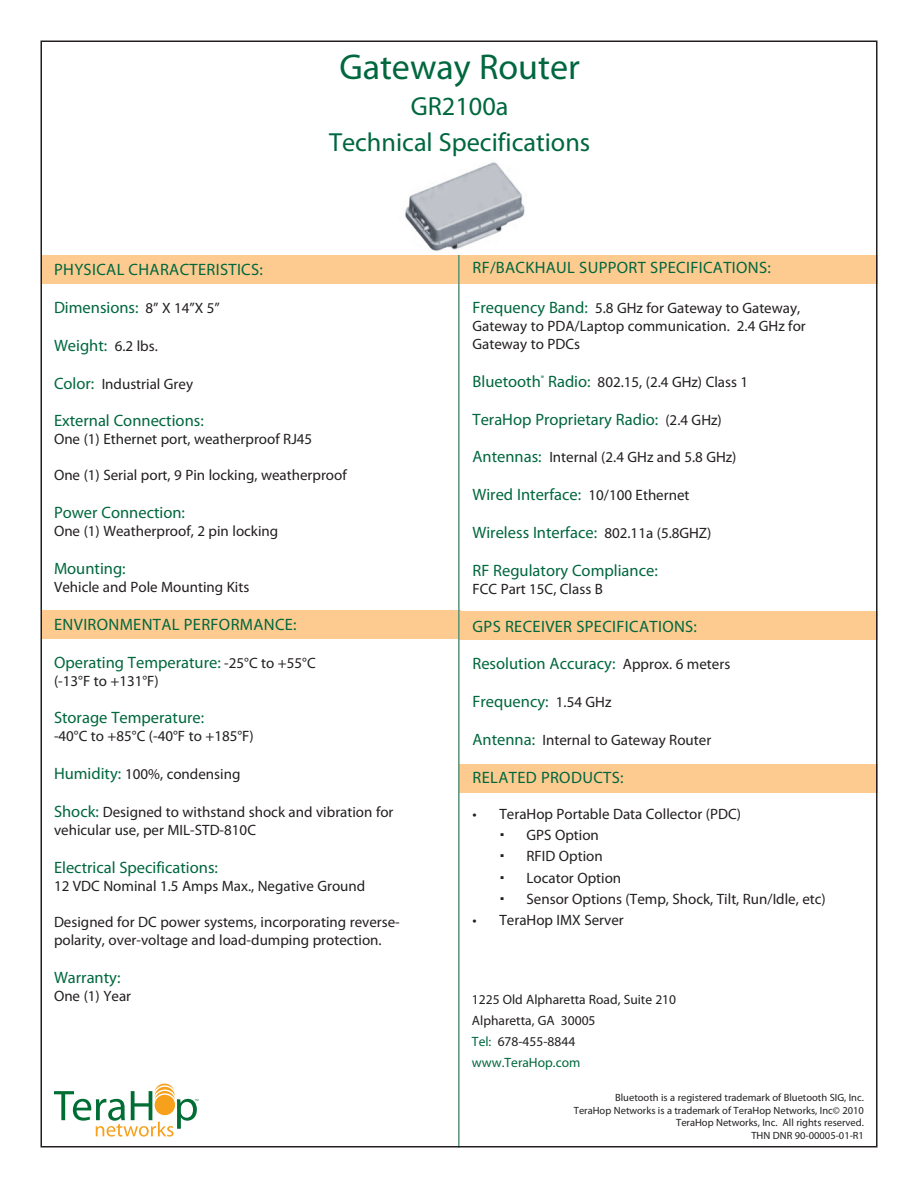
<style>
.page{position:relative;width:918px;height:1188px;background:#fff}
.page>*{position:absolute;margin:0;border:0;box-sizing:border-box;transform-origin:0 0}
.t1{font:36px "Myriad Pro";color:#00673e}
.t2{font:26.25px "Myriad Pro";color:#00673e}
.body{font:16.5px "Myriad Pro";color:#00673e}
.cap_heads{font:16.5px "Myriad Pro";letter-spacing:.02em;color:#00673e}
.cap_heads-2{font:16.5px "Myriad Pro";color:#00673e}
.body-2{font:15px/18px "Myriad Pro";color:#231f20}
.bullets{font:15px "Myriad Pro";color:#231f20}
.t3{font:13.5px "Myriad Pro";color:#231f20}
.t4{font:13.5px "Myriad Pro";color:#00673e}
.body-3{font:10.5px "Myriad Pro";color:#231f20}
.s1{font-size:15px;color:#231f20}
.s2{font-size:16.5px;color:#00673e}
.s3{color:#00673e}
</style>
<div class="page">
<img style="left:405px;top:162px;width:120px;height:89px">
<div style="left:459px;top:764px;width:418px;height:29px;background:#fdcb8f"></div>
<div style="left:42px;top:610px;width:418px;height:29px;background:#fdcb8f"></div>
<div style="left:41px;top:255px;width:419px;height:29px;background:#fdcb8f"></div>
<div style="left:459px;top:611px;width:418px;height:29px;background:#fdcb8f"></div>
<div style="left:459px;top:255px;width:418px;height:28px;background:#fdcb8f"></div>
<hr style="left:458px;top:255px;width:2px;height:893px;background:#579377">
<svg style="left:153px;top:1083px;width:23px;height:22px"></svg>
<div style="left:153px;top:1082px;width:23px;height:24px;border:1px solid #fff;border-radius:50%"></div>
<svg style="left:154px;top:1086px;width:22px;height:22px"></svg>
<div style="left:153px;top:1085px;width:24px;height:24px;border:1px solid #fff;border-radius:50%"></div>
<div style="left:153px;top:1089px;width:24px;height:24px;border:1px solid #fff;border-radius:50%"></div>
<svg style="left:54px;top:1091px;width:145px;height:46px"></svg>
<p class="t1" style="left:339px;top:45px;width:242px">Gateway Router</p>
<p class="t2" style="left:411px;top:90px;width:99px">GR2100a</p>
<p class="t2" style="left:329px;top:126px;width:263px">Technical Specifications</p>
<p class="cap_heads" style="left:54px;top:260px;width:210px">PHYSICAL CHARACTERISTICS:</p>
<p class="body" style="left:54px;top:297px;width:167px">Dimensions: <span class="s1">8” X 14”X 5”</span></p>
<p class="body" style="left:54px;top:335px;width:105px">Weight: <span class="s1">6.2 lbs.</span></p>
<p class="body-2" style="left:54px;top:374px;width:141px"><span class="s2">Color:</span> Industrial Grey</p>
<p class="body" style="left:54px;top:411px;width:151px">External Connections:</p>
<p class="body-2" style="left:54px;top:430px;width:260px">One (1) Ethernet port, weatherproof RJ45</p>
<p class="body-2" style="left:54px;top:466px;width:294px">One (1) Serial port, 9 Pin locking, weatherproof</p>
<p class="cap_heads-2" style="left:54px;top:503px;width:133px">Power Connection:</p>
<p class="body-2" style="left:54px;top:522px;width:226px">One (1) Weatherproof, 2 pin locking</p>
<p class="cap_heads-2" style="left:54px;top:558px;width:73px">Mounting:</p>
<p class="body-2" style="left:54px;top:578px;width:197px">Vehicle and Pole Mounting Kits</p>
<p class="cap_heads" style="left:54px;top:614px;width:244px">ENVIRONMENTAL PERFORMANCE:</p>
<p class="body" style="left:54px;top:652px;width:263px">Operating Temperature: <span class="s1">-25°C to +55°C</span></p>
<p class="body-2" style="left:54px;top:671px;width:106px">(-13°F to +131°F)</p>
<p class="cap_heads-2" style="left:54px;top:708px;width:152px">Storage Temperature:</p>
<p class="body-2" style="left:54px;top:727px;width:201px">-40°C to +85°C (-40°F to +185°F)</p>
<p class="body-2" style="left:54px;top:765px;width:188px"><span class="s2">Humidity:</span> 100%, condensing</p>
<p class="body-2" style="left:54px;top:803px;width:341px"><span class="s2">Shock:</span> Designed to withstand shock and vibration for vehicular use, per MIL-STD-810C</p>
<p class="body" style="left:54px;top:857px;width:166px">Electrical Specifications:</p>
<p class="body-2" style="left:54px;top:877px;width:313px">12 VDC Nominal 1.5 Amps Max., Negative Ground</p>
<p class="body-2" style="left:54px;top:913px;width:347px">Designed for DC power systems, incorporating reverse&shy;polarity, over-voltage and load-dumping protection.</p>
<p class="body" style="left:54px;top:967px;width:68px">Warranty:</p>
<p class="body-2" style="left:54px;top:986px;width:79px">One (1) Year</p>
<p class="cap_heads" style="left:473px;top:258px;width:300px">RF/BACKHAUL SUPPORT SPECIFICATIONS:</p>
<p class="body-2" style="left:472px;top:299px;width:329px"><span class="s2">Frequency Band:</span> 5.8 GHz for Gateway to Gateway,</p>
<p class="body-2" style="left:472px;top:317px;width:335px">Gateway to PDA/Laptop communication. 2.4 GHz for</p>
<p class="body-2" style="left:472px;top:335px;width:109px">Gateway to PDCs</p>
<p class="body-2" style="left:472px;top:373px;width:277px"><span class="s2">Bluetooth</span><sup>®</sup> <span class="s2">Radio:</span> 802.15, (2.4 GHz) Class 1</p>
<p class="body" style="left:472px;top:409px;width:251px">TeraHop Proprietary Radio: <span class="s1">(2.4 GHz)</span></p>
<p class="body-2" style="left:472px;top:448px;width:266px"><span class="s2">Antennas:</span> Internal (2.4 GHz and 5.8 GHz)</p>
<p class="body" style="left:472px;top:485px;width:219px">Wired Interface: <span class="s1">10/100 Ethernet</span></p>
<p class="body" style="left:472px;top:522px;width:241px">Wireless Interface: <span class="s1">802.11a (5.8GHZ)</span></p>
<p class="body" style="left:472px;top:560px;width:187px">RF Regulatory Compliance:</p>
<p class="body-2" style="left:472px;top:580px;width:132px">FCC Part 15C, Class B</p>
<p class="cap_heads" style="left:473px;top:616px;width:226px">GPS RECEIVER SPECIFICATIONS:</p>
<p class="body" style="left:472px;top:654px;width:259px">Resolution Accuracy: <span class="s1">Approx. 6 meters</span></p>
<p class="body" style="left:472px;top:692px;width:140px">Frequency: <span class="s1">1.54 GHz</span></p>
<p class="body-2" style="left:472px;top:731px;width:240px"><span class="s2">Antenna:</span> Internal to Gateway Router</p>
<p class="cap_heads" style="left:473px;top:767px;width:152px">RELATED PRODUCTS:</p>
<p class="bullets" style="left:472px;top:805px;width:270px">• TeraHop Portable Data Collector (PDC)</p>
<p class="bullets" style="left:526px;top:826px;width:74px">GPS Option</p>
<p class="bullets" style="left:526px;top:847px;width:78px">RFID Option</p>
<p class="bullets" style="left:526px;top:868px;width:96px">Locator Option</p>
<p class="bullets" style="left:526px;top:890px;width:301px">Sensor Options (Temp, Shock, Tilt, Run/Idle, etc)</p>
<p class="bullets" style="left:472px;top:911px;width:153px">• TeraHop IMX Server</p>
<p class="t3" style="left:472px;top:992px;width:206px">1225 Old Alpharetta Road, Suite 210</p>
<p class="t3" style="left:472px;top:1013px;width:125px">Alpharetta, GA 30005</p>
<p class="t3" style="left:472px;top:1034px;width:105px"><span class="s3">Tel:</span> 678-455-8844</p>
<p class="t4" style="left:472px;top:1055px;width:110px">www.TeraHop.com</p>
<p class="body-3" style="left:615px;top:1091px;width:250px">Bluetooth is a registered trademark of Bluetooth SIG, Inc.</p>
<p class="body-3" style="left:574px;top:1104px;width:292px">TeraHop Networks is a trademark of TeraHop Networks, Inc© 2010</p>
<p class="body-3" style="left:676px;top:1116px;width:189px">TeraHop Networks, Inc. All rights reserved.</p>
<p class="body-3" style="left:751px;top:1129px;width:114px">THN DNR 90-00005-01-R1</p>
</div>
